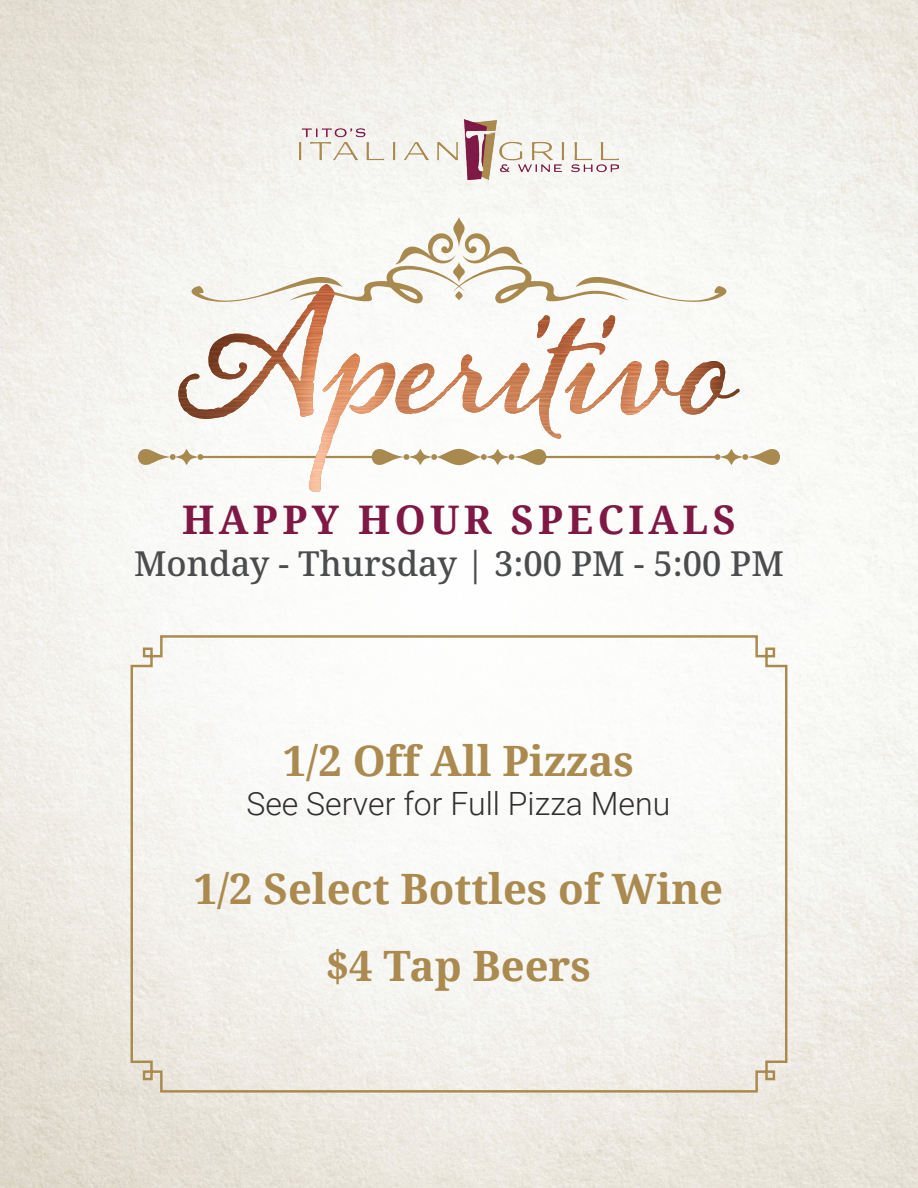
<style>
.page{position:relative;width:918px;height:1188px;background:#fff}
.page>*{position:absolute;margin:0;border:0;box-sizing:border-box;transform-origin:0 0}
.list_items{font:700 41.85px "Noto Serif";color:#aa8a4f}
.list_items-2{font:700 39.45px "Noto Serif";letter-spacing:.11em;color:#7f1844}
.list_items-3{font:500 34.5px "Noto Serif";color:#4b4c4d}
.list_items-4{font:300 32.1px "Roboto";color:#312f30}
</style>
<div class="page">
<img style="left:0;top:0;width:918px;height:1188px">
<img style="left:300px;top:120px;width:318px;height:59px">
<svg style="left:129px;top:634px;width:660px;height:460px"></svg>
<svg style="left:138px;top:448px;width:40px;height:18px"></svg>
<svg style="left:740px;top:448px;width:40px;height:18px"></svg>
<svg style="left:188px;top:217px;width:542px;height:67px"></svg>
<svg style="left:178px;top:284px;width:562px;height:208px"></svg>
<img style="left:178px;top:287px;width:143px;height:132px">
<p class="list_items-2" style="left:182px;top:492px;width:555px">HAPPY HOUR SPECIALS</p>
<p class="list_items-3" style="left:134px;top:539px;width:651px">Monday - Thursday | 3:00 PM - 5:00 PM</p>
<p class="list_items" style="left:283px;top:732px;width:353px">1/2 Off All Pizzas</p>
<p class="list_items-4" style="left:246px;top:781px;width:425px">See Server for Full Pizza Menu</p>
<p class="list_items" style="left:194px;top:859px;width:531px">1/2 Select Bottles of Wine</p>
<p class="list_items" style="left:326px;top:937px;width:267px">$4 Tap Beers</p>
</div>
